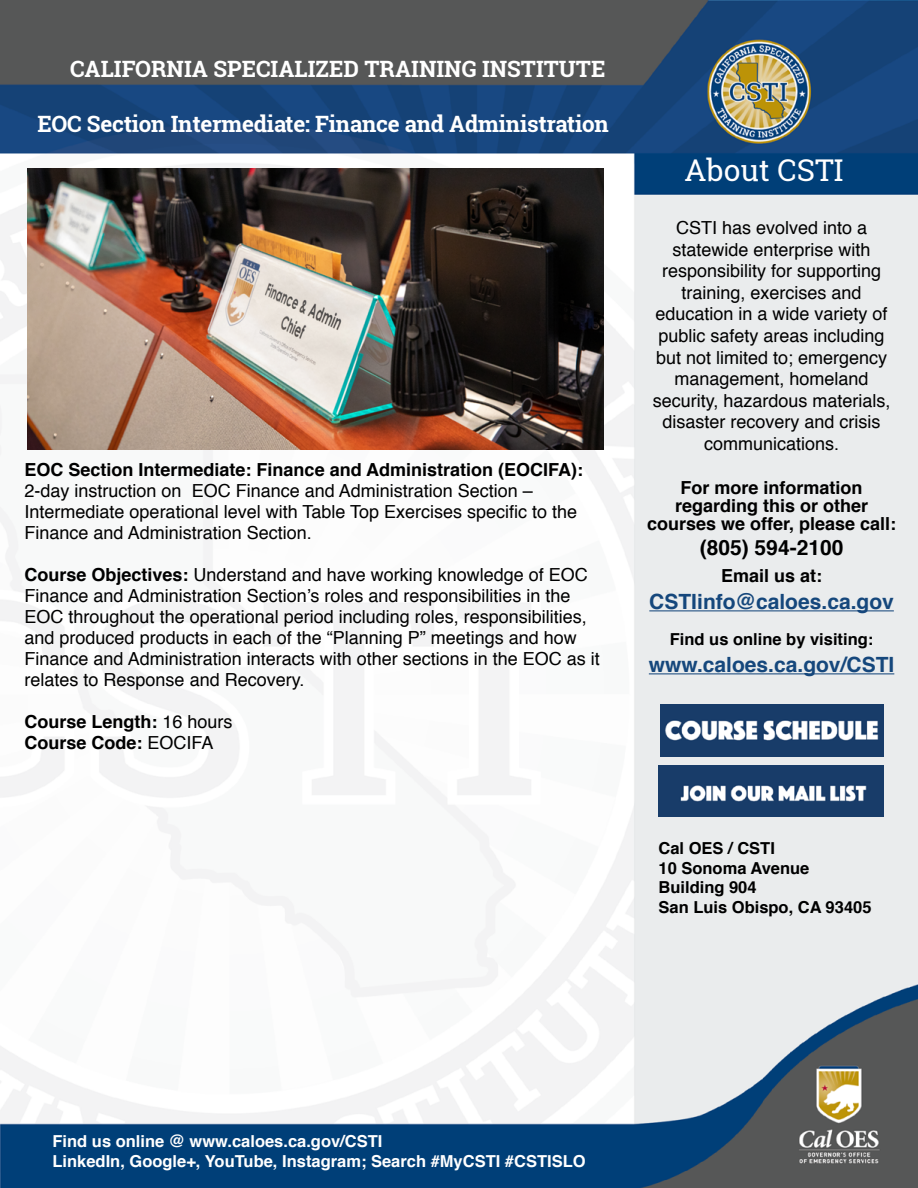
<style>
.page{position:relative;width:918px;height:1188px;background:#fff}
.page>*{position:absolute;margin:0;border:0;box-sizing:border-box;transform-origin:0 0}
.t1{font:30px "Roboto Slab";color:#fff}
.t2{font:700 22.5px "Roboto Slab";letter-spacing:-.01em;color:#fff}
.t3{font:700 21px "Helvetica";color:#15477c}
.t4{font:700 21px "Helvetica";color:#000}
.t5{font:18px/21.6px "Helvetica";color:#000}
.t6{font:700 18px "Helvetica";color:#000}
.t7{font:700 16.5px/19.8px "Helvetica";color:#fff}
.t8{font:700 16.5px "Helvetica";color:#000}
.s1{font-weight:700}
.s2{font-weight:400}
</style>
<div class="page">
<img style="left:0;top:0;width:918px;height:1188px">
<img style="left:27px;top:168px;width:577px;height:282px">
<hr style="left:649px;top:610px;width:245px;height:1px;background:#15477c">
<hr style="left:649px;top:673px;width:245px;height:1px;background:#15477c">
<img style="left:660px;top:705px;width:223px;height:51px">
<img style="left:658px;top:766px;width:225px;height:51px">
<p class="t2" style="left:70px;top:54px;width:537px">CALIFORNIA SPECIALIZED TRAINING INSTITUTE</p>
<p class="t2" style="left:37px;top:108px;width:573px">EOC Section Intermediate: Finance and Administration</p>
<p class="t5" style="left:25px;top:460px;width:560px;line-height:21px"><span class="s1">EOC Section Intermediate: Finance and Administration (EOCIFA):<br></span>2-day instruction on EOC Finance and Administration Section – Intermediate operational level with Table Top Exercises specific to the Finance and Administration Section.</p>
<p class="t5" style="left:25px;top:565px;width:577px;line-height:21px"><span class="s1">Course Objectives:</span> Understand and have working knowledge of EOC Finance and Administration Section’s roles and responsibilities in the EOC throughout the operational period including roles, responsibilities, and produced products in each of the “Planning P” meetings and how Finance and Administration interacts with other sections in the EOC as it relates to Response and Recovery.</p>
<p class="t6" style="left:25px;top:707px;width:210px">Course Length: <span class="s2">16 hours</span></p>
<p class="t6" style="left:25px;top:728px;width:191px">Course Code: <span class="s2">EOCIFA</span></p>
<p class="t1" style="left:685px;top:150px;width:160px">About CSTI</p>
<p class="t5" style="left:653px;top:217px;width:239px;text-align:center">CSTI has evolved into a statewide enterprise with responsibility for supporting training, exercises and education in a wide variety of public safety areas including but not limited to; emergency management, homeland security, hazardous materials, disaster recovery and crisis communications.</p>
<p class="t6" style="left:681px;top:473px;width:184px">For more information</p>
<p class="t6" style="left:675px;top:491px;width:195px">regarding this or other</p>
<p class="t6" style="left:647px;top:509px;width:251px">courses we offer, please call:</p>
<p class="t4" style="left:700px;top:531px;width:145px">(805) 594-2100</p>
<p class="t6" style="left:721px;top:561px;width:103px">Email us at:</p>
<p class="t3" style="left:649px;top:585px;width:246px">CSTIinfo@caloes.ca.gov</p>
<p class="t8" style="left:670px;top:626px;width:205px">Find us online by visiting:</p>
<p class="t3" style="left:649px;top:648px;width:247px">www.caloes.ca.gov/CSTI</p>
<p class="t8" style="left:658px;top:835px;width:118px">Cal OES / CSTI</p>
<p class="t8" style="left:658px;top:855px;width:153px">10 Sonoma Avenue</p>
<p class="t8" style="left:658px;top:874px;width:100px">Building 904</p>
<p class="t8" style="left:658px;top:894px;width:215px">San Luis Obispo, CA 93405</p>
<p class="t7" style="left:52px;top:1132px;width:535px">Find us online @ www.caloes.ca.gov/CSTI<br>LinkedIn, Google+, YouTube, Instagram; Search #MyCSTI #CSTISLO</p>
</div>
